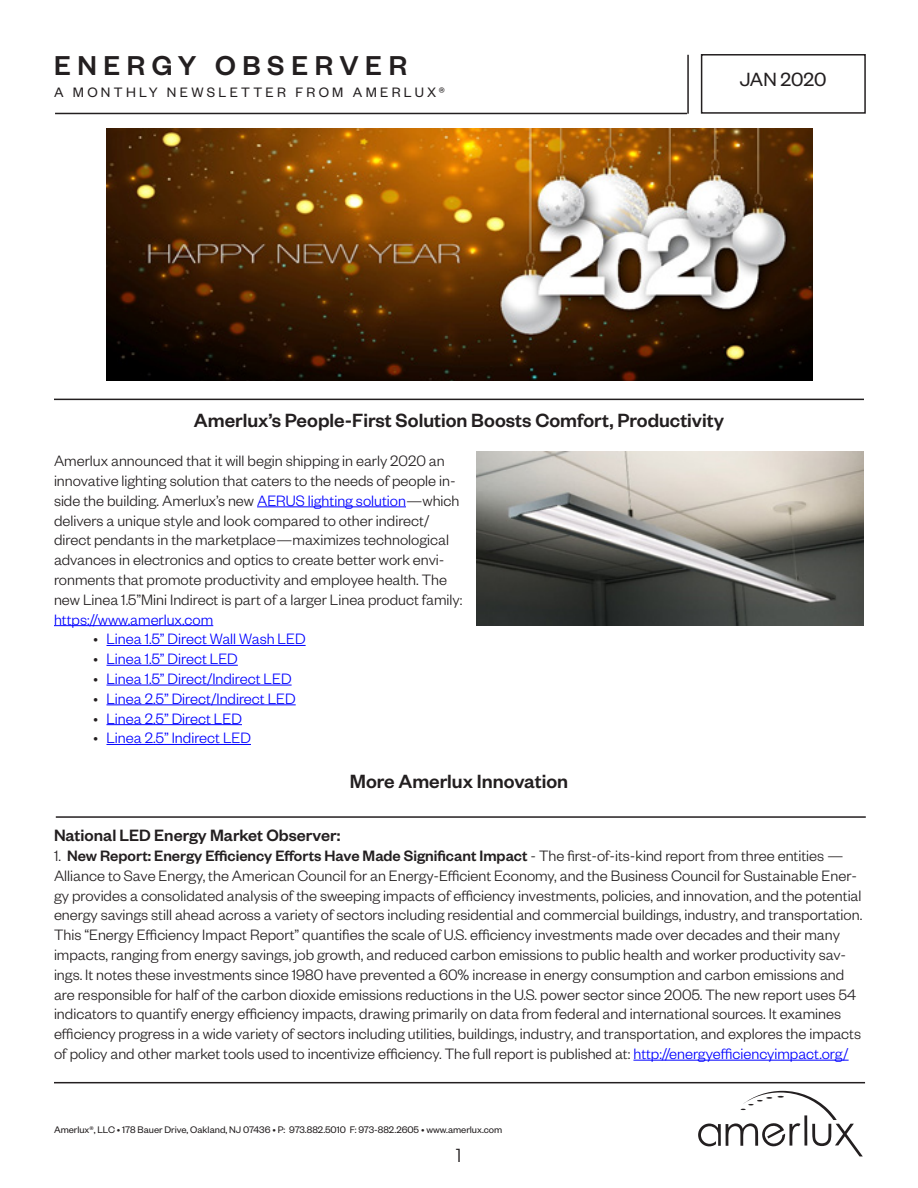
<style>
.page{position:relative;width:918px;height:1188px;background:#fff}
.page>*{position:absolute;margin:0;border:0;box-sizing:border-box;transform-origin:0 0}
.t1{font:500 30px "Founders Grotesk";letter-spacing:.22em;color:#231f20}
.t2{font:500 21px "Founders Grotesk";color:#231f20}
.t3{font:21px "Founders Grotesk";color:#231f20}
.t4{font:500 18px "Founders Grotesk";color:#231f20}
.t5{font:18px "Avant Garde";color:#231f20}
.t6{font:300 16.5px/19.8px "Founders Grotesk";color:#231f20}
.t7{font:300 16.5px "Founders Grotesk";color:#00f}
.t8{font:15px "Founders Grotesk";letter-spacing:.22em;color:#231f20}
.t9{font:10.5px "Founders Grotesk";color:#231f20}
.s1{color:#00f}
.s2{color:#231f20}
.s3{font-weight:500}
</style>
<div class="page">
<hr style="left:54px;top:1082px;width:811px;height:1px;background:#231f20">
<hr style="left:687px;top:55px;width:2px;height:59px;background:#231f20">
<hr style="left:55px;top:113px;width:632px;height:1px;background:#231f20">
<div style="left:701px;top:54px;width:165px;height:60px;border:2px solid #231f20"></div>
<svg style="left:698px;top:1091px;width:165px;height:65px"></svg>
<hr style="left:257px;top:507px;width:149px;height:1px;background:#00f">
<hr style="left:54px;top:625px;width:159px;height:1px;background:#00f">
<hr style="left:106px;top:645px;width:200px;height:1px;background:#00f">
<hr style="left:106px;top:665px;width:132px;height:1px;background:#00f">
<hr style="left:106px;top:685px;width:186px;height:1px;background:#00f">
<hr style="left:106px;top:705px;width:190px;height:1px;background:#00f">
<hr style="left:106px;top:724px;width:136px;height:1px;background:#00f">
<hr style="left:106px;top:744px;width:145px;height:1px;background:#00f">
<hr style="left:54px;top:399px;width:810px;height:1px;background:#231f20">
<hr style="left:56px;top:816px;width:810px;height:2px;background:#231f20">
<img style="left:107px;top:128px;width:705px;height:253px">
<img style="left:477px;top:452px;width:387px;height:174px">
<hr style="left:633px;top:1060px;width:216px;height:1px;background:#00f">
<h1 class="t1" style="left:54px;top:47px;width:355px">ENERGY OBSERVER</h1>
<p class="t8" style="left:54px;top:83px;width:392px">A MONTHLY NEWSLETTER FROM AMERLUX®</p>
<p class="t3" style="left:740px;top:67px;width:88px">JAN 2020</p>
<p class="t2" style="left:194px;top:407px;width:532px">Amerlux’s People-First Solution Boosts Comfort, Productivity</p>
<p class="t6" style="left:54px;top:450px;width:410px">Amerlux announced that it will begin shipping in early 2020 an innovative lighting solution that caters to the needs of people in&shy;side the building. Amerlux’s new <span class="s1">AERUS lighting solution</span>—which delivers a unique style and look compared to other indirect/ direct pendants in the marketplace—maximizes technological advances in electronics and optics to create better work envi&shy;ronments that promote productivity and employee health. The new Linea 1.5”Mini Indirect is part of a larger Linea product family: <span class="s1">https://www.amerlux.com</span></p>
<p class="t7" style="left:93px;top:629px;width:214px"><span class="s2">•</span> Linea 1.5” Direct Wall Wash LED</p>
<p class="t7" style="left:93px;top:649px;width:146px"><span class="s2">•</span> Linea 1.5” Direct LED</p>
<p class="t7" style="left:93px;top:669px;width:200px"><span class="s2">•</span> Linea 1.5” Direct/Indirect LED</p>
<p class="t7" style="left:93px;top:688px;width:204px"><span class="s2">•</span> Linea 2.5” Direct/Indirect LED</p>
<p class="t7" style="left:93px;top:708px;width:150px"><span class="s2">•</span> Linea 2.5” Direct LED</p>
<p class="t7" style="left:93px;top:728px;width:159px"><span class="s2">•</span> Linea 2.5” Indirect LED</p>
<p class="t2" style="left:350px;top:768px;width:220px">More Amerlux Innovation</p>
<p class="t4" style="left:54px;top:824px;width:288px">National LED Energy Market Observer:</p>
<p class="t6" style="left:54px;top:845px;width:810px">1. <span class="s3">New Report: Energy Efficiency Efforts Have Made Significant Impact</span> - The first-of-its-kind report from three entities — Alliance to Save Energy, the American Council for an Energy-Efficient Economy, and the Business Council for Sustainable Ener&shy;gy provides a consolidated analysis of the sweeping impacts of efficiency investments, policies, and innovation, and the potential energy savings still ahead across a variety of sectors including residential and commercial buildings, industry, and transportation.<br>This “Energy Efficiency Impact Report” quantifies the scale of U.S. efficiency investments made over decades and their many impacts, ranging from energy savings, job growth, and reduced carbon emissions to public health and worker productivity sav&shy;ings. It notes these investments since 1980 have prevented a 60% increase in energy consumption and carbon emissions and are responsible for half of the carbon dioxide emissions reductions in the U.S. power sector since 2005. The new report uses 54 indicators to quantify energy efficiency impacts, drawing primarily on data from federal and international sources. It examines efficiency progress in a wide variety of sectors including utilities, buildings, industry, and transportation, and explores the impacts of policy and other market tools used to incentivize efficiency. The full report is published at: <span class="s1">http://energyefficiencyimpact.org/</span></p>
<p class="t9" style="left:54px;top:1123px;width:450px">Amerlux®, LLC • 178 Bauer Drive, Oakland, NJ 07436 • P: 973.882.5010 F: 973-882.2605 • www.amerlux.com</p>
<p class="t5" style="left:454px;top:1145px;width:11px">1</p>
</div>
